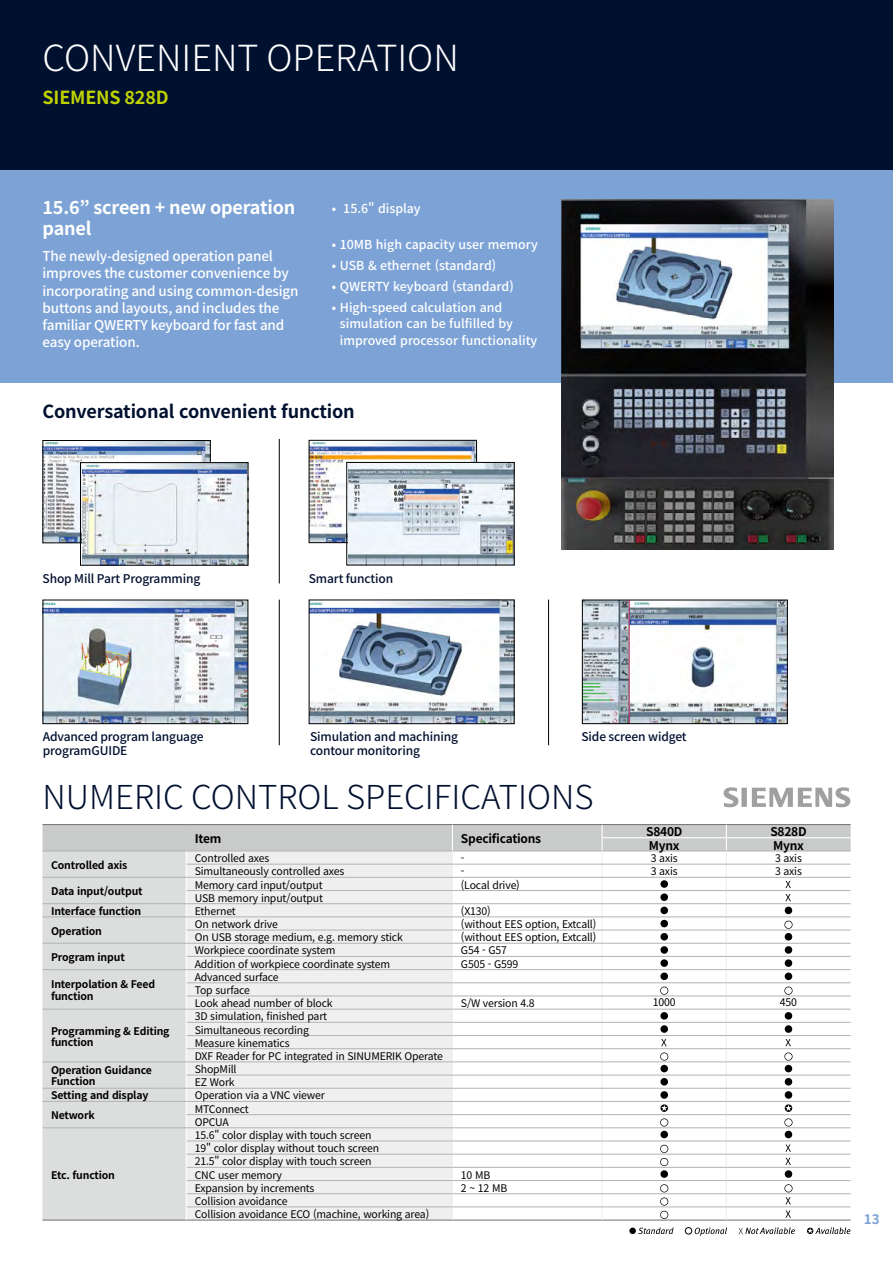
<style>
.page{position:relative;width:893px;height:1263px;background:#fff}
.page>*{position:absolute;margin:0;border:0;box-sizing:border-box;transform-origin:0 0}
.t1{font:300 36px "Noto Sans KR";color:#fff}
.t2{font:300 33px "Noto Sans KR";color:#00102f}
.t3{font:700 18px "Noto Sans KR";letter-spacing:-.01em;color:#00102f}
.t4{font:700 18px/21px "Noto Sans KR";letter-spacing:-.01em;color:#fff}
.t5{font:700 18px "Noto Sans KR";letter-spacing:-.01em;color:#bfd200}
.t6{font:500 13.5px/17.2px "Noto Sans KR";letter-spacing:-.01em;color:#fff}
.t7{font:700 13.5px "Noto Sans KR";color:#7da3d6}
.t8{font:500 12.3px/16.5px "Noto Sans KR";color:#fff}
.t9{font:500 12px/13.5px "Noto Sans KR";letter-spacing:-.01em;color:#00102f}
.t10{font:700 12px "Noto Sans KR";letter-spacing:-.02em;color:#000}
.t11{font:10.5px/13.2px "Noto Sans KR";letter-spacing:-.015em;color:#000}
.t12{font:700 10.5px/11.2px "Noto Sans KR";letter-spacing:-.015em;color:#000}
</style>
<div class="page">
<hr style="left:186px;top:1220px;width:266px;height:1px;background:#727171">
<hr style="left:452px;top:1220px;width:150px;height:1px;background:#727171">
<hr style="left:602px;top:1220px;width:124px;height:1px;background:#727171">
<hr style="left:726px;top:1220px;width:125px;height:1px;background:#727171">
<hr style="left:43px;top:1220px;width:143px;height:1px;background:#727171">
<svg style="left:43px;top:824px;width:808px;height:396px"></svg>
<div style="left:0;top:0;width:893px;height:170px;background:#00102f"></div>
<div style="left:0;top:170px;width:893px;height:213px;background:#7da3d6"></div>
<img style="left:584px;top:602px;width:202px;height:120px">
<div style="left:582px;top:600px;width:206px;height:124px;border:1px solid #000"></div>
<img style="left:45px;top:442px;width:164px;height:99px">
<div style="left:43px;top:440px;width:168px;height:103px;border:1px solid #000"></div>
<img style="left:82px;top:464px;width:164px;height:99px">
<div style="left:80px;top:462px;width:168px;height:103px;border:1px solid #000"></div>
<img style="left:45px;top:602px;width:201px;height:120px">
<div style="left:43px;top:600px;width:205px;height:124px;border:1px solid #000"></div>
<img style="left:311px;top:442px;width:164px;height:99px">
<div style="left:309px;top:440px;width:168px;height:103px;border:1px solid #000"></div>
<img style="left:349px;top:464px;width:164px;height:99px">
<div style="left:346px;top:462px;width:169px;height:103px;border:1px solid #000"></div>
<img style="left:311px;top:602px;width:202px;height:120px">
<div style="left:309px;top:600px;width:206px;height:124px;border:1px solid #000"></div>
<hr style="left:548px;top:600px;width:1px;height:145px;background:#000">
<hr style="left:279px;top:600px;width:1px;height:145px;background:#000">
<hr style="left:279px;top:439px;width:1px;height:144px;background:#000">
<svg style="left:724px;top:787px;width:126px;height:20px"></svg>
<img style="left:561px;top:200px;width:272px;height:350px">
<svg style="left:685px;top:1227px;width:165px;height:9px"></svg>
<svg style="left:629px;top:1227px;width:45px;height:7px"></svg>
<h1 class="t1" style="left:43px;top:38px;width:418px">CONVENIENT OPERATION</h1>
<h3 class="t5" style="left:43px;top:87px;width:128px">SIEMENS 828D</h3>
<h3 class="t4" style="left:43px;top:197px;width:254px">15.6” screen + new operation panel</h3>
<p class="t6" style="left:43px;top:248px;width:258px">The newly-designed operation panel improves the customer convenience by incorporating and using common-design buttons and layouts, and includes the familiar QWERTY keyboard for fast and easy operation.</p>
<p class="t8" style="left:332px;top:200px;width:90px">• 15.6" display</p>
<p class="t8" style="left:332px;top:237px;width:207px">• 10MB high capacity user memory</p>
<p class="t8" style="left:332px;top:258px;width:166px">• USB &amp; ethernet (standard)</p>
<p class="t8" style="left:332px;top:278px;width:183px">• QWERTY keyboard (standard)</p>
<p class="t8" style="left:340px;top:299px;width:199px;text-indent:-8px">• High-speed calculation and simulation can be fulfilled by improved processor functionality</p>
<h3 class="t3" style="left:43px;top:402px;width:314px">Conversational convenient function</h3>
<p class="t9" style="left:43px;top:572px;width:159px">Shop Mill Part Programming</p>
<p class="t9" style="left:309px;top:572px;width:86px">Smart function</p>
<p class="t9" style="left:43px;top:730px;width:162px">Advanced program language programGUIDE</p>
<p class="t9" style="left:310px;top:730px;width:150px">Simulation and machining contour monitoring</p>
<p class="t9" style="left:581px;top:730px;width:107px">Side screen widget</p>
<h2 class="t2" style="left:43px;top:778px;width:552px">NUMERIC CONTROL SPECIFICATIONS</h2>
<p class="t10" style="left:646px;top:825px;width:38px">S840D</p>
<p class="t10" style="left:770px;top:825px;width:38px">S828D</p>
<p class="t10" style="left:649px;top:838px;width:32px">Mynx</p>
<p class="t10" style="left:773px;top:838px;width:32px">Mynx</p>
<p class="t10" style="left:195px;top:832px;width:28px">Item</p>
<p class="t10" style="left:461px;top:832px;width:82px">Specifications</p>
<p class="t11" style="left:195px;top:852px;width:76px">Controlled axes</p>
<p class="t11" style="left:461px;top:852px;width:5px">-</p>
<p class="t11" style="left:651px;top:852px;width:28px">3 axis</p>
<p class="t11" style="left:775px;top:852px;width:28px">3 axis</p>
<p class="t11" style="left:195px;top:865px;width:151px">Simultaneously controlled axes</p>
<p class="t11" style="left:461px;top:865px;width:5px">-</p>
<p class="t11" style="left:651px;top:865px;width:28px">3 axis</p>
<p class="t11" style="left:775px;top:865px;width:28px">3 axis</p>
<p class="t12" style="left:51px;top:859px;width:78px">Controlled axis</p>
<p class="t11" style="left:195px;top:878px;width:129px">Memory card input/output</p>
<p class="t11" style="left:461px;top:878px;width:60px">(Local drive)</p>
<p class="t11" style="left:195px;top:891px;width:130px">USB memory input/output</p>
<p class="t12" style="left:51px;top:886px;width:93px">Data input/output</p>
<p class="t12" style="left:51px;top:906px;width:92px">Interface function</p>
<p class="t11" style="left:195px;top:905px;width:43px">Ethernet</p>
<p class="t11" style="left:461px;top:905px;width:31px">(X130)</p>
<p class="t12" style="left:51px;top:925px;width:52px">Operation</p>
<p class="t11" style="left:195px;top:918px;width:85px">On network drive</p>
<p class="t11" style="left:461px;top:918px;width:137px">(without EES option, Extcall)</p>
<p class="t11" style="left:195px;top:931px;width:210px">On USB storage medium, e.g. memory stick</p>
<p class="t11" style="left:461px;top:931px;width:137px">(without EES option, Extcall)</p>
<p class="t12" style="left:51px;top:952px;width:75px">Program input</p>
<p class="t11" style="left:195px;top:944px;width:142px">Workpiece coordinate system</p>
<p class="t11" style="left:461px;top:944px;width:48px">G54 - G57</p>
<p class="t11" style="left:195px;top:957px;width:197px">Addition of workpiece coordinate system</p>
<p class="t11" style="left:461px;top:957px;width:59px">G505 - G599</p>
<p class="t12" style="left:51px;top:979px;width:106px">Interpolation &amp; Feed function</p>
<p class="t11" style="left:195px;top:970px;width:139px">Advanced surface<br>Top surface<br>Look ahead number of block</p>
<p class="t12" style="left:51px;top:1025px;width:120px">Programming &amp; Editing function</p>
<p class="t11" style="left:195px;top:1010px;width:250px">3D simulation, finished part<br>Simultaneous recording<br>Measure kinematics<br>DXF Reader for PC integrated in SINUMERIK Operate</p>
<p class="t12" style="left:51px;top:1065px;width:102px">Operation Guidance<br>Function</p>
<p class="t11" style="left:195px;top:1063px;width:43px">ShopMill<br>EZ Work</p>
<p class="t12" style="left:51px;top:1090px;width:99px">Setting and display</p>
<p class="t11" style="left:195px;top:1089px;width:132px">Operation via a VNC viewer</p>
<p class="t12" style="left:51px;top:1110px;width:45px">Network</p>
<p class="t11" style="left:195px;top:1102px;width:56px">MTConnect<br>OPCUA</p>
<p class="t12" style="left:51px;top:1169px;width:65px">Etc. function</p>
<p class="t11" style="left:195px;top:1129px;width:186px">15.6" color display with touch screen<br>19" color display without touch screen<br>21.5" color display with touch screen<br>CNC user memory</p>
<p class="t11" style="left:461px;top:997px;width:75px">S/W version 4.8</p>
<p class="t11" style="left:653px;top:995px;width:24px">1000</p>
<p class="t11" style="left:780px;top:995px;width:19px">450</p>
<p class="t11" style="left:461px;top:1168px;width:31px">10 MB</p>
<p class="t11" style="left:195px;top:1181px;width:121px">Expansion by increments</p>
<p class="t11" style="left:461px;top:1181px;width:48px">2 ~ 12 MB</p>
<p class="t11" style="left:195px;top:1195px;width:236px">Collision avoidance<br>Collision avoidance ECO (machine, working area)</p>
<p class="t7" style="left:864px;top:1211px;width:17px">13</p>
</div>
